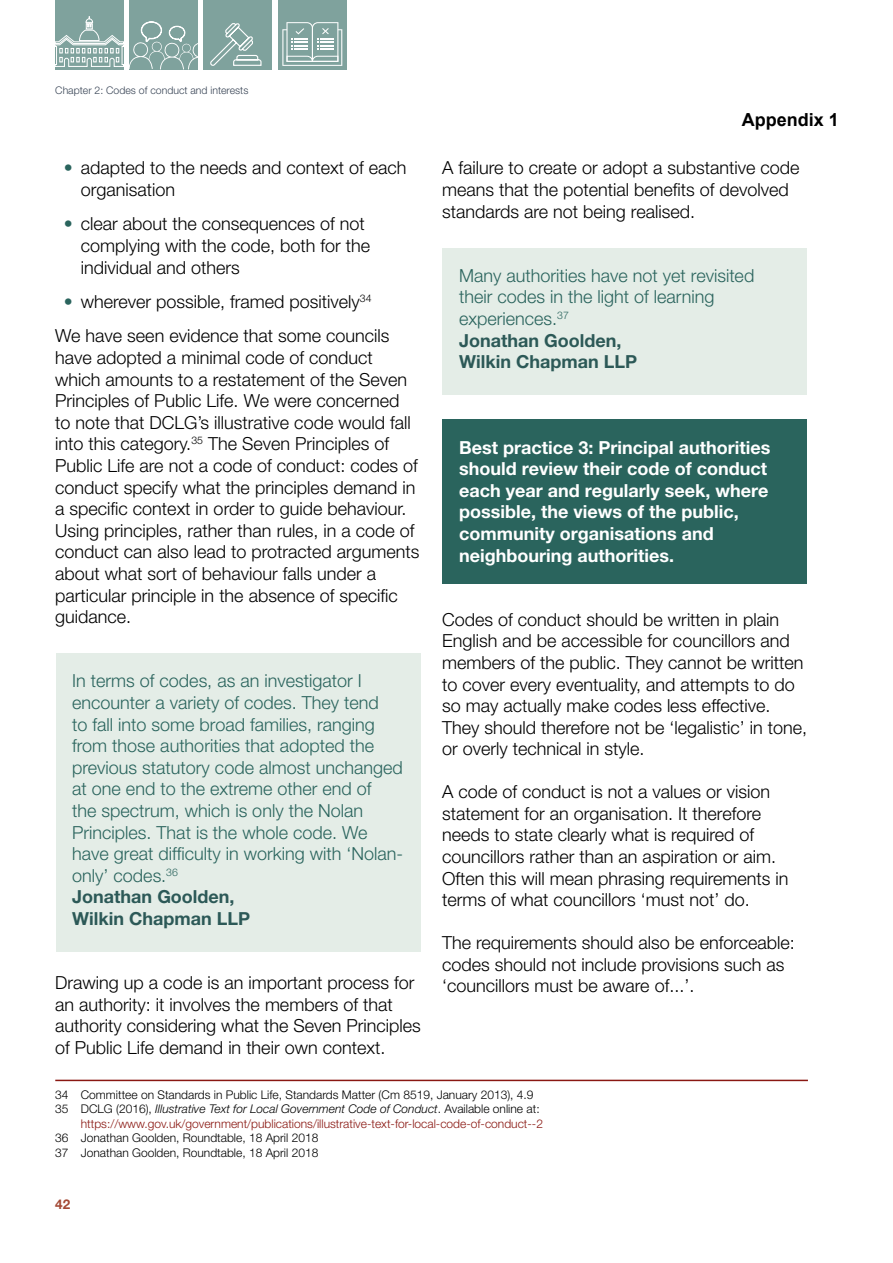
<style>
.page{position:relative;width:893px;height:1263px;background:#fff}
.page>*{position:absolute;margin:0;border:0;box-sizing:border-box;transform-origin:0 0}
.BODY_BLACK{font:300 18px/21.6px "Helvetica Neue LT Pro";color:#000}
.Shaded_Para_15__Gree{font:300 18px/21.6px "Helvetica Neue LT Pro";color:#2a645d}
.Shaded_Para_100__Gre{font:700 18px/21.6px "Helvetica Neue LT Pro";color:#fff}
.t1{font:700 18px "Arial";color:#000}
.t2{font:700 13.5px "Helvetica Neue LT Pro";color:#a44a36}
.Footnote_Text{font:300 12px/14.4px "Helvetica Neue LT Pro";color:#8a1812;text-align:right}
.Footnote_Text-2{font:300 12px "Helvetica Neue LT Pro";color:#000}
.t3{font:300 10.5px "Helvetica Neue LT Pro";color:#394556}
.s1{color:#2a645d}
.s2{font-weight:700;color:#2c5957}
.s3{color:#000}
.s4{font-style:italic;color:#000}
</style>
<div class="page">
<div style="left:55px;top:0;width:69px;height:69px;background:#7fa29d"></div>
<div style="left:129px;top:0;width:69px;height:70px;background:#7fa29d"></div>
<div style="left:278px;top:0;width:69px;height:69px;background:#7fa29d"></div>
<div style="left:203px;top:0;width:69px;height:69px;background:#7fa29d"></div>
<svg style="left:55px;top:16px;width:143px;height:53px"></svg>
<svg style="left:210px;top:23px;width:52px;height:43px"></svg>
<svg style="left:282px;top:22px;width:60px;height:44px"></svg>
<div style="left:56px;top:653px;width:365px;height:298px;background:#e4ede7"></div>
<hr style="left:55px;top:1080px;width:753px;height:1px;background:#8a1812">
<div style="left:442px;top:248px;width:365px;height:147px;background:#e4ede7"></div>
<div style="left:442px;top:419px;width:365px;height:165px;background:#2a645d"></div>
<p class="t3" style="left:55px;top:83px;width:195px">Chapter 2: Codes of conduct and interests</p>
<p class="t1" style="left:742px;top:107px;width:99px">Appendix 1</p>
<p class="BODY_BLACK" style="left:81px;top:157px;width:327px;text-indent:-17px"><span class="s1">•</span> adapted to the needs and context of each organisation</p>
<p class="BODY_BLACK" style="left:81px;top:213px;width:291px;text-indent:-17px"><span class="s1">•</span> clear about the consequences of not complying with the code, both for the individual and others</p>
<p class="BODY_BLACK" style="left:64px;top:290px;width:309px"><span class="s1">•</span> wherever possible, framed positively<sup>34</sup></p>
<p class="BODY_BLACK" style="left:55px;top:325px;width:366px">We have seen evidence that some councils have adopted a minimal code of conduct which amounts to a restatement of the Seven Principles of Public Life. We were concerned<br>to note that DCLG’s illustrative code would fall into this category.<sup>35</sup> The Seven Principles of Public Life are not a code of conduct: codes of conduct specify what the principles demand in a specific context in order to guide behaviour.<br>Using principles, rather than rules, in a code of conduct can also lead to protracted arguments about what sort of behaviour falls under a particular principle in the absence of specific guidance.</p>
<p class="BODY_BLACK" style="left:442px;top:157px;width:359px">A failure to create or adopt a substantive code means that the potential benefits of devolved standards are not being realised.</p>
<p class="Shaded_Para_15__Gree" style="left:459px;top:264px;width:297px">Many authorities have not yet revisited their codes in the light of learning experiences.<sup>37<br></sup><span class="s2">Jonathan Goolden,<br>Wilkin Chapman LLP</span></p>
<p class="Shaded_Para_100__Gre" style="left:459px;top:436px;width:313px">Best practice 3: Principal authorities should review their code of conduct each year and regularly seek, where possible, the views of the public, community organisations and neighbouring authorities.</p>
<p class="BODY_BLACK" style="left:442px;top:608px;width:366px">Codes of conduct should be written in plain English and be accessible for councillors and members of the public. They cannot be written to cover every eventuality, and attempts to do so may actually make codes less effective.<br>They should therefore not be ‘legalistic’ in tone, or overly technical in style.</p>
<p class="BODY_BLACK" style="left:442px;top:781px;width:348px">A code of conduct is not a values or vision statement for an organisation. It therefore needs to state clearly what is required of councillors rather than an aspiration or aim.<br>Often this will mean phrasing requirements in terms of what councillors ‘must not’ do.</p>
<p class="BODY_BLACK" style="left:442px;top:931px;width:354px">The requirements should also be enforceable: codes should not include provisions such as ‘councillors must be aware of...’.</p>
<p class="Shaded_Para_15__Gree" style="left:72px;top:670px;width:332px">In terms of codes, as an investigator I encounter a variety of codes. They tend<br>to fall into some broad families, ranging from those authorities that adopted the previous statutory code almost unchanged at one end to the extreme other end of<br>the spectrum, which is only the Nolan Principles. That is the whole code. We have great difficulty in working with ‘Nolan&shy;only’ codes.<sup>36<br></sup><span class="s2">Jonathan Goolden,<br>Wilkin Chapman LLP</span></p>
<p class="BODY_BLACK" style="left:55px;top:971px;width:367px">Drawing up a code is an important process for an authority: it involves the members of that authority considering what the Seven Principles of Public Life demand in their own context.</p>
<p class="Footnote_Text-2" style="left:55px;top:1087px;width:480px">34 Committee on Standards in Public Life, Standards Matter (Cm 8519, January 2013), 4.9</p>
<p class="Footnote_Text" style="left:55px;top:1102px;width:489px"><span class="s3">35 DCLG (2016),</span> <span class="s4">Illustrative Text for Local Government Code of Conduct</span><span class="s3">. Available online at: </span>https://www.gov.uk/government/publications/illustrative-text-for-local-code-of-conduct--2</p>
<p class="Footnote_Text-2" style="left:55px;top:1131px;width:265px">36 Jonathan Goolden, Roundtable, 18 April 2018</p>
<p class="Footnote_Text-2" style="left:55px;top:1145px;width:265px">37 Jonathan Goolden, Roundtable, 18 April 2018</p>
<p class="t2" style="left:55px;top:1196px;width:17px">42</p>
</div>
